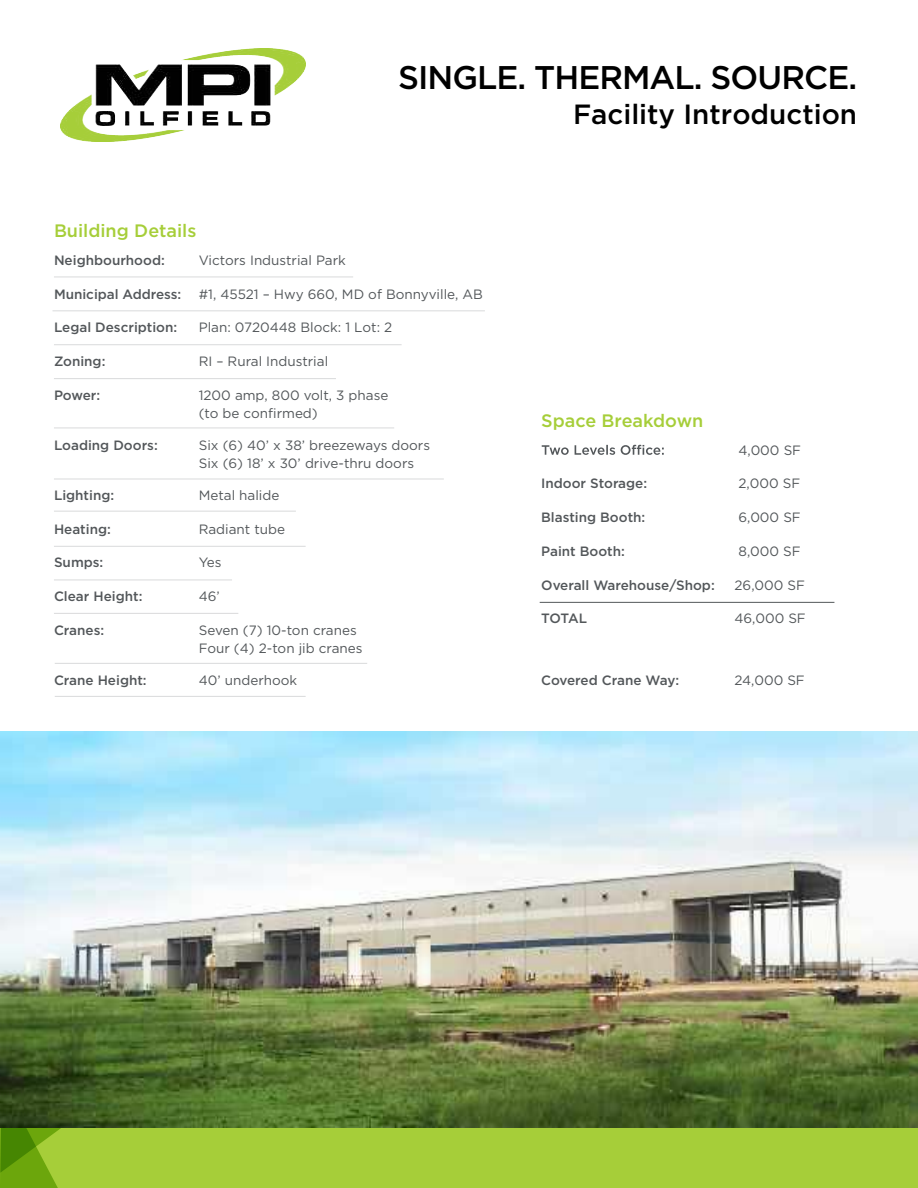
<style>
.page{position:relative;width:918px;height:1188px;background:#fff}
.page>*{position:absolute;margin:0;border:0;box-sizing:border-box;transform-origin:0 0}
.t1{font:500 32.7px "Gotham";letter-spacing:-.03em;color:#000}
.t2{font:500 27.75px "Gotham";color:#000}
.t3{font:500 18px "Gotham";color:#a6ce39}
.t4{font:13.5px/18px "Gotham";color:#53575a}
.t5{font:500 13.5px "Gotham";color:#53575a}
</style>
<div class="page">
<hr style="left:54px;top:277px;width:299px;height:1px;background:#d9dadb">
<hr style="left:54px;top:344px;width:348px;height:1px;background:#d9dadb">
<hr style="left:54px;top:378px;width:282px;height:1px;background:#d9dadb">
<hr style="left:53px;top:311px;width:432px;height:1px;background:#d9dadb">
<hr style="left:54px;top:479px;width:390px;height:1px;background:#d9dadb">
<hr style="left:54px;top:428px;width:340px;height:1px;background:#d9dadb">
<hr style="left:54px;top:511px;width:242px;height:1px;background:#d9dadb">
<hr style="left:54px;top:546px;width:252px;height:1px;background:#d9dadb">
<hr style="left:54px;top:580px;width:178px;height:1px;background:#d9dadb">
<hr style="left:54px;top:613px;width:184px;height:1px;background:#d9dadb">
<svg style="left:542px;top:445px;width:122px;height:10px"></svg>
<hr style="left:540px;top:602px;width:294px;height:1px;background:#53575a">
<hr style="left:55px;top:663px;width:312px;height:1px;background:#d9dadb">
<hr style="left:55px;top:696px;width:251px;height:1px;background:#d9dadb">
<div style="left:0;top:1127px;width:918px;height:61px;background:#a6ce39"></div>
<svg style="left:0;top:1128px;width:61px;height:60px"></svg>
<img style="left:0;top:731px;width:918px;height:397px">
<img style="left:60px;top:49px;width:245px;height:92px">
<h1 class="t1" style="left:398px;top:56px;width:461px">SINGLE. THERMAL. SOURCE.</h1>
<h2 class="t2" style="left:573px;top:96px;width:286px">Facility Introduction</h2>
<h3 class="t3" style="left:54px;top:219px;width:144px">Building Details</h3>
<p class="t5" style="left:54px;top:251px;width:112px">Neighbourhood:</p>
<p class="t4" style="left:199px;top:251px;width:149px">Victors Industrial Park</p>
<p class="t5" style="left:54px;top:285px;width:129px">Municipal Address:</p>
<p class="t4" style="left:199px;top:285px;width:286px">#1, 45521 – Hwy 660, MD of Bonnyville, AB</p>
<p class="t5" style="left:54px;top:319px;width:125px">Legal Description:</p>
<p class="t4" style="left:199px;top:318px;width:195px">Plan: 0720448 Block: 1 Lot: 2</p>
<p class="t5" style="left:54px;top:352px;width:53px">Zoning:</p>
<p class="t4" style="left:199px;top:352px;width:131px">RI – Rural Industrial</p>
<p class="t5" style="left:54px;top:386px;width:48px">Power:</p>
<p class="t4" style="left:199px;top:386px;width:191px">1200 amp, 800 volt, 3 phase (to be confirmed)</p>
<p class="t5" style="left:54px;top:436px;width:105px">Loading Doors:</p>
<p class="t4" style="left:199px;top:436px;width:233px">Six (6) 40’ x 38’ breezeways doors<br>Six (6) 18’ x 30’ drive-thru doors</p>
<p class="t5" style="left:54px;top:486px;width:62px">Lighting:</p>
<p class="t4" style="left:199px;top:486px;width:82px">Metal halide</p>
<p class="t5" style="left:54px;top:520px;width:58px">Heating:</p>
<p class="t4" style="left:199px;top:520px;width:88px">Radiant tube</p>
<p class="t5" style="left:54px;top:554px;width:51px">Sumps:</p>
<p class="t4" style="left:199px;top:553px;width:24px">Yes</p>
<p class="t5" style="left:54px;top:588px;width:90px">Clear Height:</p>
<p class="t4" style="left:199px;top:587px;width:23px">46’</p>
<p class="t5" style="left:54px;top:621px;width:52px">Cranes:</p>
<p class="t4" style="left:199px;top:621px;width:165px">Seven (7) 10-ton cranes<br>Four (4) 2-ton jib cranes</p>
<p class="t5" style="left:54px;top:671px;width:94px">Crane Height:</p>
<p class="t4" style="left:199px;top:671px;width:100px">40’ underhook</p>
<h3 class="t3" style="left:541px;top:408px;width:164px">Space Breakdown</h3>
<p class="t4" style="left:739px;top:441px;width:64px">4,000 SF</p>
<p class="t5" style="left:541px;top:475px;width:107px">Indoor Storage:</p>
<p class="t4" style="left:739px;top:474px;width:63px">2,000 SF</p>
<p class="t5" style="left:541px;top:509px;width:106px">Blasting Booth:</p>
<p class="t4" style="left:739px;top:508px;width:64px">6,000 SF</p>
<p class="t5" style="left:541px;top:542px;width:85px">Paint Booth:</p>
<p class="t4" style="left:739px;top:542px;width:64px">8,000 SF</p>
<p class="t5" style="left:541px;top:576px;width:175px">Overall Warehouse/Shop:</p>
<p class="t4" style="left:735px;top:576px;width:72px">26,000 SF</p>
<p class="t5" style="left:541px;top:610px;width:47px">TOTAL</p>
<p class="t4" style="left:735px;top:609px;width:73px">46,000 SF</p>
<p class="t5" style="left:541px;top:672px;width:139px">Covered Crane Way:</p>
<p class="t4" style="left:735px;top:671px;width:72px">24,000 SF</p>
</div>
